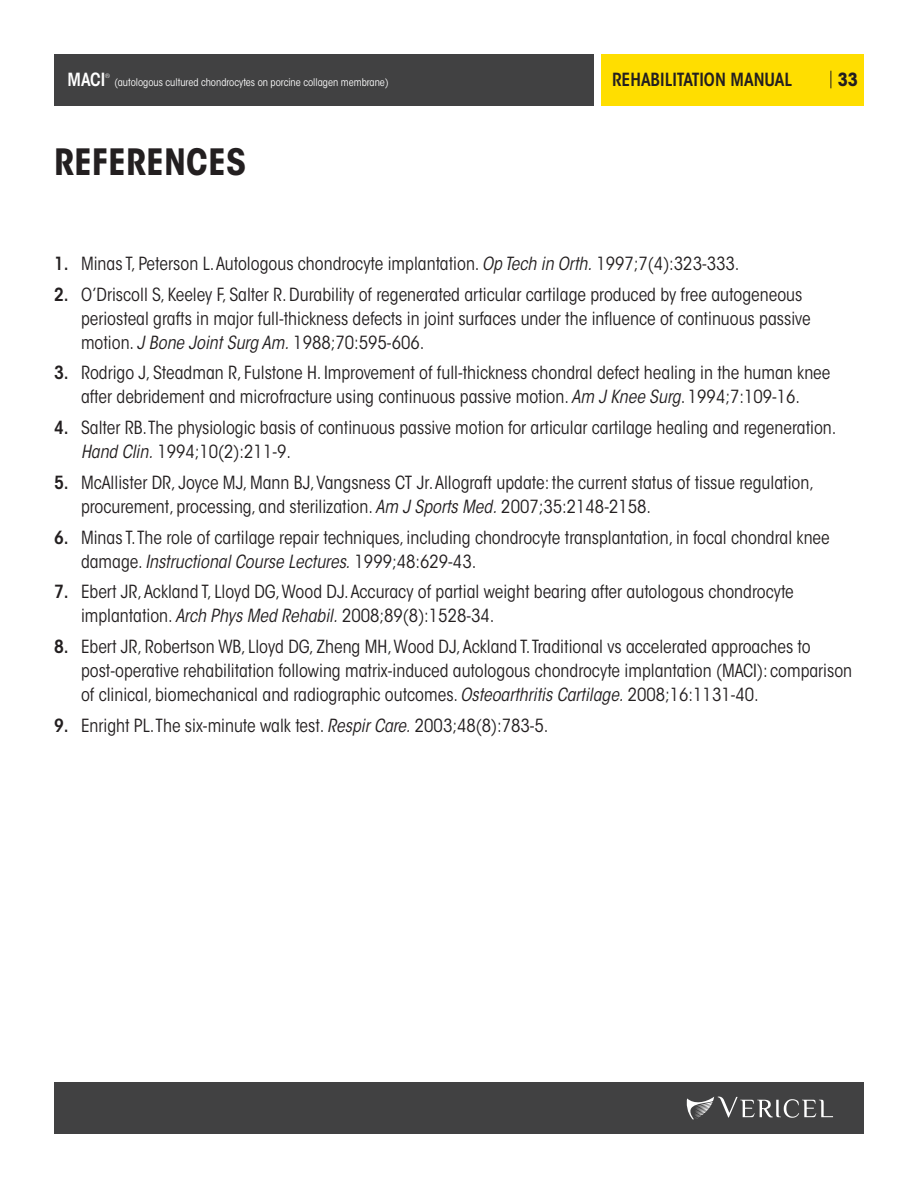
<style>
.page{position:relative;width:918px;height:1188px;background:#fff}
.page>*{position:absolute;margin:0;border:0;box-sizing:border-box;transform-origin:0 0}
.t1{font:700 condensed 36px "ITC Avant Garde Std";color:#231f20}
.t2{font:condensed 18px/24px "ITC Avant Garde Std";color:#231f20}
.t3{font:600 condensed 18px "ITC Avant Garde Std";color:#231f20}
.t4{font:600 condensed 18px "ITC Avant Garde Std";color:#fff}
.t5{font:700 condensed 18px "ITC Avant Garde Std";color:#231f20}
.t6{font:condensed 10.5px "ITC Avant Garde Std";color:#fff}
.t7{font:condensed 6px "ITC Avant Garde Std";color:#fff}
.s1{font-weight:600}
.s2{font-style:italic}
</style>
<div class="page">
<div style="left:601px;top:54px;width:263px;height:51px;background:#ffde00"></div>
<div style="left:54px;top:54px;width:540px;height:51px;background:#414142"></div>
<div style="left:54px;top:1083px;width:810px;height:51px;background:#414142"></div>
<svg style="left:831px;top:71px;width:1px;height:17px"></svg>
<svg style="left:687px;top:1097px;width:146px;height:23px"></svg>
<p class="t4" style="left:68px;top:68px;width:39px">MACI</p>
<p class="t5" style="left:838px;top:68px;width:22px">33</p>
<p class="t6" style="left:114px;top:76px;width:276px">(autologous cultured chondrocytes on porcine collagen membrane)</p>
<p class="t3" style="left:612px;top:68px;width:182px">REHABILITATION MANUAL</p>
<p class="t7" style="left:105px;top:72px;width:6px">®</p>
<h1 class="t1" style="left:54px;top:139px;width:194px">REFERENCES</h1>
<p class="t2" style="left:54px;top:251px;width:687px"><span class="s1">1.</span> Minas T, Peterson L. Autologous chondrocyte implantation. <span class="s2">Op Tech in Orth.</span> 1997;7(4):323-333.</p>
<p class="t2" style="left:81px;top:282px;width:731px;text-indent:-27px"><span class="s1">2.</span> O’Driscoll S, Keeley F, Salter R. Durability of regenerated articular cartilage produced by free autogeneous periosteal grafts in major full-thickness defects in joint surfaces under the influence of continuous passive motion. <span class="s2">J Bone Joint Surg Am.</span> 1988;70:595-606.</p>
<p class="t2" style="left:54px;top:361px;width:778px;text-align:center"><span class="s1">3.</span> Rodrigo J, Steadman R, Fulstone H. Improvement of full-thickness chondral defect healing in the human knee after debridement and microfracture using continuous passive motion. <span class="s2">Am J Knee Surg</span>. 1994;7:109-16.</p>
<p class="t2" style="left:81px;top:416px;width:757px;text-indent:-27px"><span class="s1">4.</span> Salter RB. The physiologic basis of continuous passive motion for articular cartilage healing and regeneration.<br><span class="s2">Hand Clin.</span> 1994;10(2):211-9.</p>
<p class="t2" style="left:81px;top:470px;width:735px;text-indent:-27px"><span class="s1">5.</span> McAllister DR, Joyce MJ, Mann BJ, Vangsness CT Jr. Allograft update: the current status of tissue regulation, procurement, processing, and sterilization. <span class="s2">Am J Sports Med.</span> 2007;35:2148-2158.</p>
<p class="t2" style="left:81px;top:525px;width:750px;text-indent:-27px"><span class="s1">6.</span> Minas T. The role of cartilage repair techniques, including chondrocyte transplantation, in focal chondral knee damage. <span class="s2">Instructional Course Lectures.</span> 1999;48:629-43.</p>
<p class="t2" style="left:81px;top:580px;width:714px;text-indent:-27px"><span class="s1">7.</span> Ebert JR, Ackland T, Lloyd DG, Wood DJ. Accuracy of partial weight bearing after autologous chondrocyte implantation. <span class="s2">Arch Phys Med Rehabil.</span> 2008;89(8):1528-34.</p>
<p class="t2" style="left:81px;top:635px;width:773px;text-indent:-27px"><span class="s1">8.</span> Ebert JR, Robertson WB, Lloyd DG, Zheng MH, Wood DJ, Ackland T. Traditional vs accelerated approaches to post-operative rehabilitation following matrix-induced autologous chondrocyte implantation (MACI): comparison of clinical, biomechanical and radiographic outcomes. <span class="s2">Osteoarthritis Cartilage.</span> 2008;16:1131-40.</p>
<p class="t2" style="left:54px;top:713px;width:496px"><span class="s1">9.</span> Enright PL. The six-minute walk test. <span class="s2">Respir Care.</span> 2003;48(8):783-5.</p>
</div>
